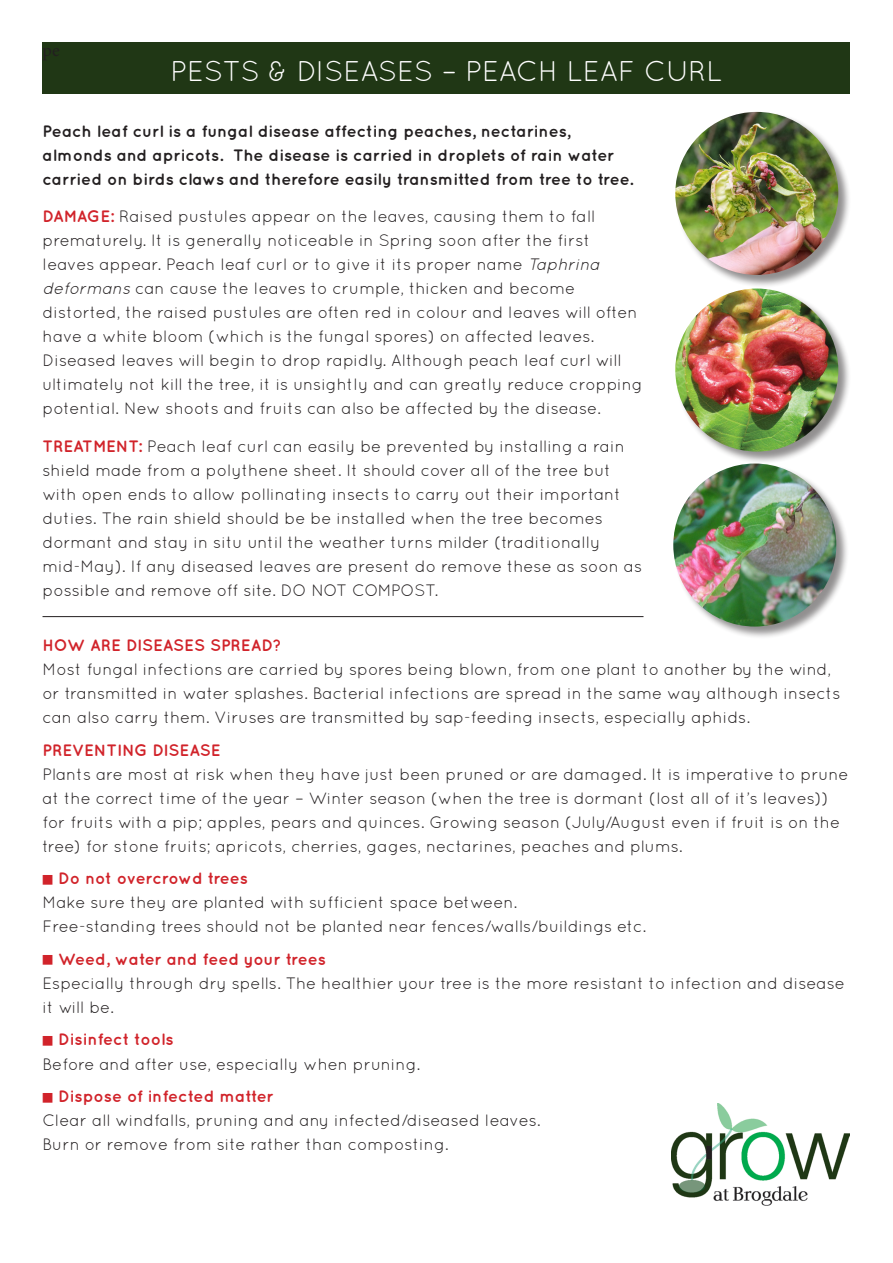
<style>
.page{position:relative;width:893px;height:1263px;background:#fff}
.page>*{position:absolute;margin:0;border:0;box-sizing:border-box;transform-origin:0 0}
.t1{font:28.5px "Quicksand";color:#fff}
.t2{font:18px "Minion Pro";color:#231f20}
.t3{font:16.5px/24px "Quicksand";color:#231f20}
.t4{font:700 16.5px/24px "Quicksand";color:#231f20}
.t5{font:700 16.5px "Quicksand";color:#d1232a}
.t6{font:700 16.5px "Quicksand";letter-spacing:-.02em;color:#d1232a}
.s1{font-weight:700;color:#d1232a}
.s2{font-style:italic}
.s3{color:#d1232a}
</style>
<div class="page">
<img style="left:672px;top:1103px;width:177px;height:103px">
<div style="left:43px;top:43px;width:807px;height:51px;background:#203715"></div>
<div style="left:675px;top:112px;width:176px;height:176px;background:#231f20;opacity:.5"></div>
<img style="left:675px;top:112px;width:163px;height:163px;border-radius:82px">
<div style="left:675px;top:288px;width:176px;height:177px;background:#231f20;opacity:.5"></div>
<img style="left:675px;top:288px;width:163px;height:164px;border-radius:82px">
<div style="left:673px;top:463px;width:176px;height:177px;background:#231f20;opacity:.5"></div>
<img style="left:673px;top:463px;width:163px;height:163px;border-radius:82px">
<hr style="left:43px;top:616px;width:600px;height:1px;background:#231f20">
<p class="t2" style="left:43px;top:38px;width:19px">pe</p>
<p class="t1" style="left:171px;top:55px;width:553px">PESTS &amp; DISEASES – PEACH LEAF CURL</p>
<p class="t4" style="left:43px;top:119px;width:592px">Peach leaf curl is a fungal disease affecting peaches, nectarines, almonds and apricots. The disease is carried in droplets of rain water carried on birds claws and therefore easily transmitted from tree to tree.</p>
<p class="t3" style="left:43px;top:204px;width:602px"><span class="s1">DAMAGE:</span> Raised pustules appear on the leaves, causing them to fall prematurely. It is generally noticeable in Spring soon after the first leaves appear. Peach leaf curl or to give it its proper name <span class="s2">Taphrina deformans</span> can cause the leaves to crumple, thicken and become distorted, the raised pustules are often red in colour and leaves will often have a white bloom (which is the fungal spores) on affected leaves.<br>Diseased leaves will begin to drop rapidly. Although peach leaf curl will ultimately not kill the tree, it is unsightly and can greatly reduce cropping potential. New shoots and fruits can also be affected by the disease.</p>
<p class="t3" style="left:43px;top:434px;width:601px"><span class="s1">TREATMENT:</span> Peach leaf curl can easily be prevented by installing a rain shield made from a polythene sheet. It should cover all of the tree but with open ends to allow pollinating insects to carry out their important duties. The rain shield should be be installed when the tree becomes dormant and stay in situ until the weather turns milder (traditionally mid-May). If any diseased leaves are present do remove these as soon as possible and remove off site. DO NOT COMPOST.</p>
<p class="t5" style="left:43px;top:636px;width:241px">HOW ARE DISEASES SPREAD?</p>
<p class="t3" style="left:43px;top:657px;width:800px">Most fungal infections are carried by spores being blown, from one plant to another by the wind, or transmitted in water splashes. Bacterial infections are spread in the same way although insects can also carry them. Viruses are transmitted by sap-feeding insects, especially aphids.</p>
<p class="t5" style="left:43px;top:740px;width:179px">PREVENTING DISEASE</p>
<p class="t3" style="left:43px;top:762px;width:807px">Plants are most at risk when they have just been pruned or are damaged. It is imperative to prune at the correct time of the year – Winter season (when the tree is dormant (lost all of it’s leaves)) for fruits with a pip; apples, pears and quinces. Growing season (July/August even if fruit is on the tree) for stone fruits; apricots, cherries, gages, nectarines, peaches and plums.</p>
<p class="t6" style="left:43px;top:869px;width:207px">■ Do not overcrowd trees</p>
<p class="t3" style="left:43px;top:890px;width:605px">Make sure they are planted with sufficient space between.<br>Free-standing trees should not be planted near fences/walls/buildings etc.</p>
<p class="t5" style="left:43px;top:949px;width:285px">■ Weed, water and feed your trees</p>
<p class="t3" style="left:43px;top:971px;width:804px">Especially through dry spells. The healthier your tree is the more resistant to infection and disease it will be.</p>
<p class="t3" style="left:43px;top:1027px;width:379px"><span class="s3">■</span> <span class="s1">Disinfect tools<br></span>Before and after use, especially when pruning.</p>
<p class="t3" style="left:43px;top:1084px;width:500px"><span class="s3">■</span> <span class="s1">Dispose of infected matter<br></span>Clear all windfalls, pruning and any infected/diseased leaves.<br>Burn or remove from site rather than composting.</p>
</div>
